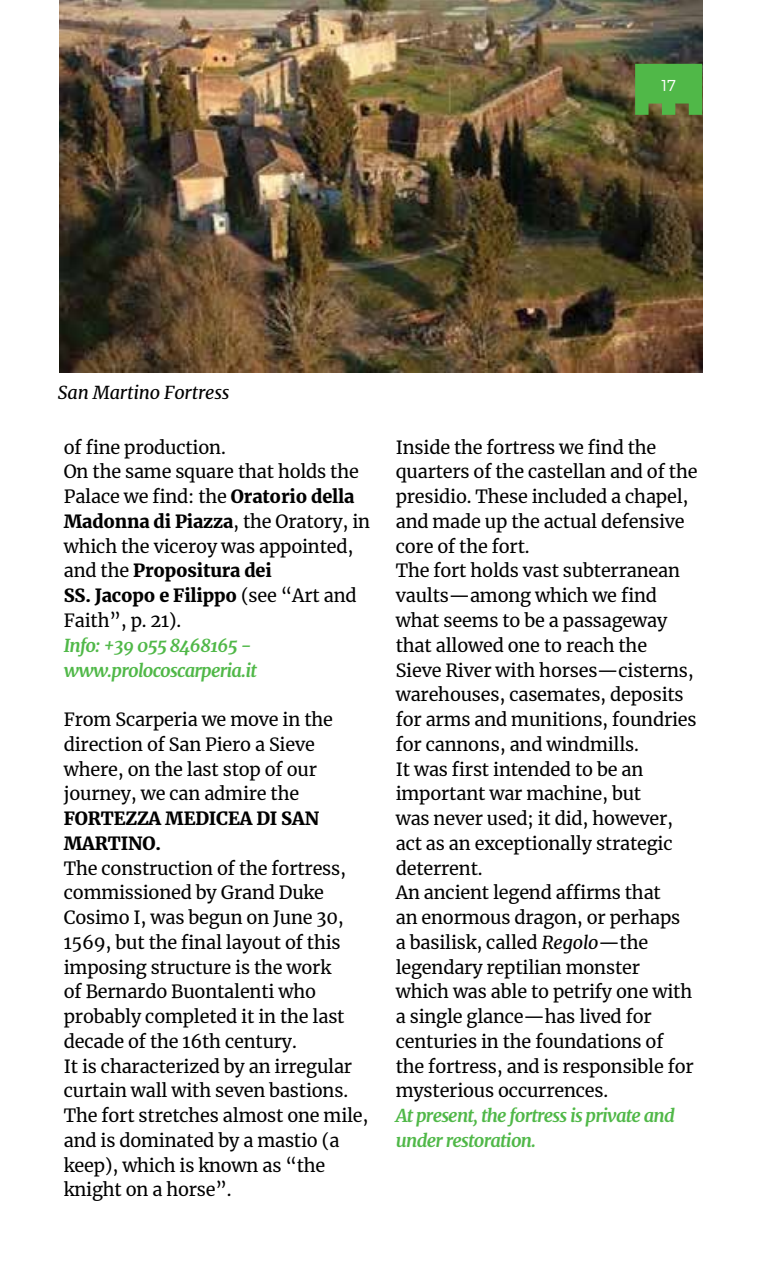
<style>
.page{position:relative;width:766px;height:1276px;background:#fff}
.page>*{position:absolute;margin:0;border:0;box-sizing:border-box;transform-origin:0 0}
.t1{font:18px/24.8px "Merriweather";letter-spacing:-.01em;color:#000}
.t2{font:italic 700 18px/24.8px "Merriweather";letter-spacing:-.04em;color:#50b848}
.t3{font:900 18px/24.8px "Merriweather";letter-spacing:-.01em;color:#000}
.t4{font:italic 18px "Merriweather";letter-spacing:-.01em;color:#000}
.t5{font:300 15.75px "Montserrat";color:#fff}
.s1{font-weight:900}
.s2{font-style:italic}
</style>
<div class="page">
<img style="left:60px;top:0;width:642px;height:372px">
<svg style="left:635px;top:64px;width:67px;height:51px;background:#52af46"></svg>
<p class="t5" style="left:661px;top:73px;width:16px">17</p>
<p class="t4" style="left:58px;top:380px;width:173px">San Martino Fortress</p>
<p class="t1" style="left:64px;top:434px;width:308px">of fine production.<br>On the same square that holds the<br>Palace we find: the <span class="s1">Oratorio della<br>Madonna di Piazza</span>, the Oratory, in which the viceroy was appointed, and the <span class="s1">Propositura dei<br>SS. Jacopo e Filippo</span> (see “Art and<br>Faith”, p. 21).</p>
<p class="t2" style="left:64px;top:632px;width:194px">Info: +39 055 8468165 - www.prolocoscarperia.it</p>
<p class="t1" style="left:64px;top:706px;width:270px">From Scarperia we move in the direction of San Piero a Sieve where, on the last stop of our journey, we can admire the</p>
<p class="t3" style="left:64px;top:805px;width:257px">FORTEZZA MEDICEA DI SAN<br>MARTINO.</p>
<p class="t1" style="left:64px;top:855px;width:306px">The construction of the fortress, commissioned by Grand Duke<br>Cosimo I, was begun on June 30,<br>1569, but the final layout of this imposing structure is the work<br>of Bernardo Buontalenti who probably completed it in the last decade of the 16th century.<br>It is characterized by an irregular curtain wall with seven bastions.<br>The fort stretches almost one mile, and is dominated by a mastio (a keep), which is known as “the knight on a horse”.</p>
<p class="t1" style="left:395px;top:434px;width:303px">Inside the fortress we find the quarters of the castellan and of the presidio. These included a chapel, and made up the actual defensive core of the fort.<br>The fort holds vast subterranean vaults—among which we find what seems to be a passageway that allowed one to reach the<br>Sieve River with horses—cisterns, warehouses, casemates, deposits for arms and munitions, foundries for cannons, and windmills.<br>It was first intended to be an important war machine, but<br>was never used; it did, however, act as an exceptionally strategic deterrent.<br>An ancient legend affirms that<br>an enormous dragon, or perhaps<br>a basilisk, called <span class="s2">Regolo</span>—the legendary reptilian monster which was able to petrify one with a single glance—has lived for centuries in the foundations of<br>the fortress, and is responsible for mysterious occurrences.</p>
<p class="t2" style="left:395px;top:1102px;width:281px">At present, the fortress is private and under restoration.</p>
</div>
